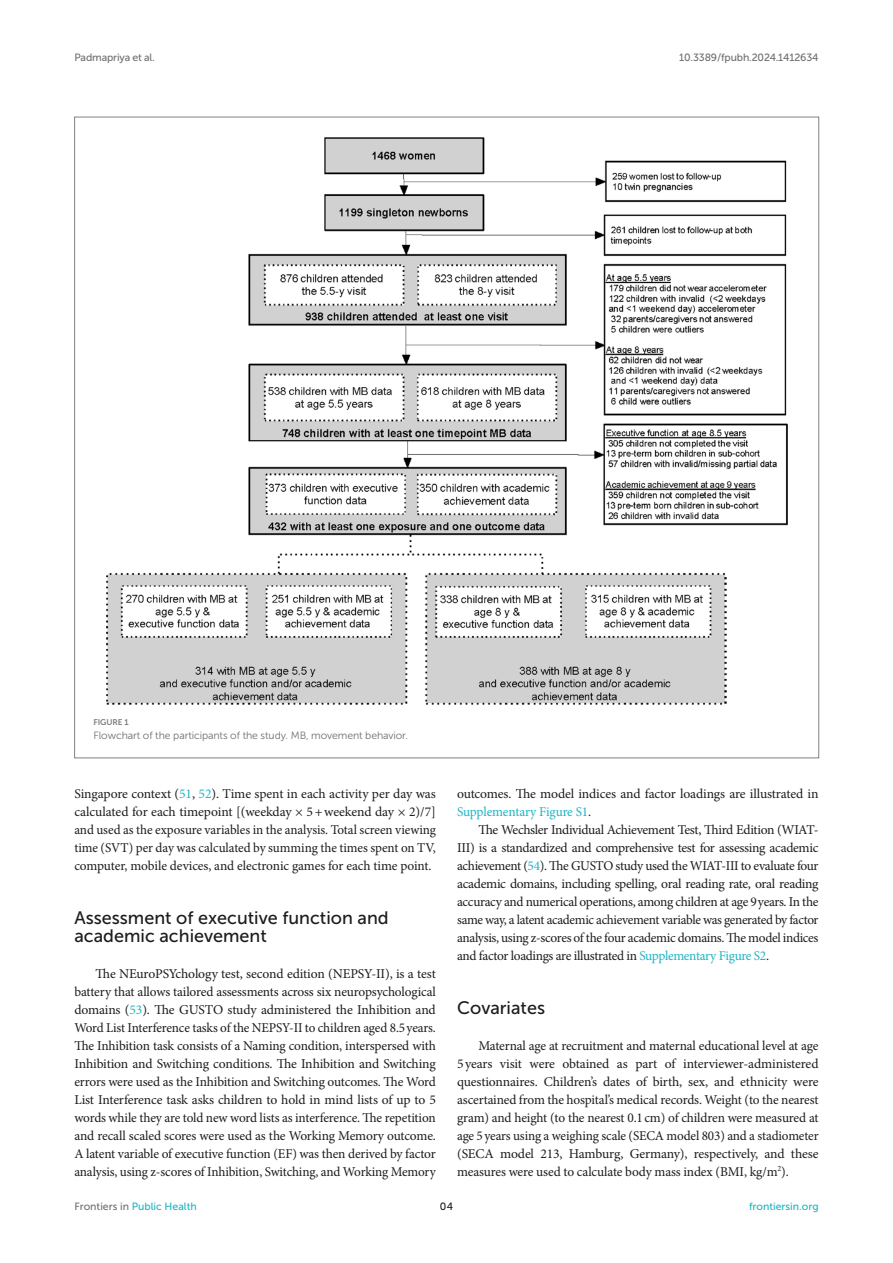
<style>
.page{position:relative;width:893px;height:1263px;background:#fff}
.page>*{position:absolute;margin:0;border:0;box-sizing:border-box;transform-origin:0 0}
.HEAD_2{font:18px/18px "Museo Sans 500";color:#1b1c1b}
.TEXT_FLUSH{font:13.5px/18px "Minion Pro";letter-spacing:-.01em;color:#1b1c1b;text-align:justify}
.TEXT{font:13.5px/18px "Minion Pro";letter-spacing:-.025em;color:#1b1c1b;text-align:justify}
.FIG_LEG{font:10.5px "Museo Sans 300";letter-spacing:-.01em;color:#706f70}
.t1{font:10.5px "Museo Sans 500";letter-spacing:-.015em;color:#706f70}
.t2{font:10.5px "Museo Sans 500";color:#1db5c3}
.t3{font:10.5px "Museo Sans 500";color:#1b1c1b}
.FIG_HD{font:8.25px "Museo Sans 700";letter-spacing:-.01em;color:#7e7f7f}
.s1{color:#1db5c3}
.s2{color:#706f70}
</style>
<div class="page">
<img style="left:106px;top:137px;width:682px;height:568px">
<p class="t1" style="left:74px;top:51px;width:82px">Padmapriya et al.</p>
<p class="t1" style="left:679px;top:51px;width:141px">10.3389/fpubh.2024.1412634</p>
<p class="FIG_HD" style="left:94px;top:718px;width:37px">FIGURE 1</p>
<p class="FIG_LEG" style="left:94px;top:730px;width:316px">Flowchart of the participants of the study. MB, movement behavior.</p>
<p class="TEXT_FLUSH" style="left:74px;top:785px;width:363px">Singapore context (<span class="s1">51</span>, <span class="s1">52</span>). Time spent in each activity per day was calculated for each timepoint [(weekday × 5+weekend day × 2)/7] and used as the exposure variables in the analysis. Total screen viewing time (SVT) per day was calculated by summing the times spent on TV, computer, mobile devices, and electronic games for each time point.</p>
<p class="HEAD_2" style="left:74px;top:909px;width:316px">Assessment of executive function and academic achievement</p>
<p class="TEXT_FLUSH" style="left:74px;top:965px;width:363px;text-indent:21px">The NEuroPSYchology test, second edition (NEPSY-II), is a test battery that allows tailored assessments across six neuropsychological domains (<span class="s1">53</span>). The GUSTO study administered the Inhibition and Word List Interference tasks of the NEPSY-II to children aged 8.5years.<br>The Inhibition task consists of a Naming condition, interspersed with Inhibition and Switching conditions. The Inhibition and Switching errors were used as the Inhibition and Switching outcomes. The Word List Interference task asks children to hold in mind lists of up to 5 words while they are told new word lists as interference. The repetition and recall scaled scores were used as the Working Memory outcome.<br>A latent variable of executive function (EF) was then derived by factor analysis, using z-scores of Inhibition, Switching, and Working Memory</p>
<p class="TEXT_FLUSH" style="left:457px;top:785px;width:363px">outcomes. The model indices and factor loadings are illustrated in<br><span class="s1">Supplementary Figure S1</span>.</p>
<p class="TEXT" style="left:457px;top:821px;width:363px;text-indent:21px">The Wechsler Individual Achievement Test, Third Edition (WIAT-III) is a standardized and comprehensive test for assessing academic achievement (<span class="s1">54</span>). The GUSTO study used the WIAT-III to evaluate four academic domains, including spelling, oral reading rate, oral reading accuracy and numerical operations, among children at age 9years. In the same way, a latent academic achievement variable was generated by factor analysis, using z-scores of the four academic domains. The model indices and factor loadings are illustrated in <span class="s1">Supplementary Figure S2</span>.</p>
<p class="HEAD_2" style="left:457px;top:999px;width:89px">Covariates</p>
<p class="TEXT_FLUSH" style="left:457px;top:1037px;width:363px;text-indent:21px">Maternal age at recruitment and maternal educational level at age 5years visit were obtained as part of interviewer-administered questionnaires. Children’s dates of birth, sex, and ethnicity were ascertained from the hospital’s medical records. Weight (to the nearest gram) and height (to the nearest 0.1cm) of children were measured at age 5years using a weighing scale (SECA model 803) and a stadiometer (SECA model 213, Hamburg, Germany), respectively, and these measures were used to calculate body mass index (BMI, kg/m<sup>2</sup>).</p>
<p class="t2" style="left:74px;top:1200px;width:124px"><span class="s2">Frontiers in</span> Public Health</p>
<p class="t3" style="left:440px;top:1200px;width:15px">04</p>
<p class="t2" style="left:749px;top:1200px;width:71px">frontiersin.org</p>
</div>
